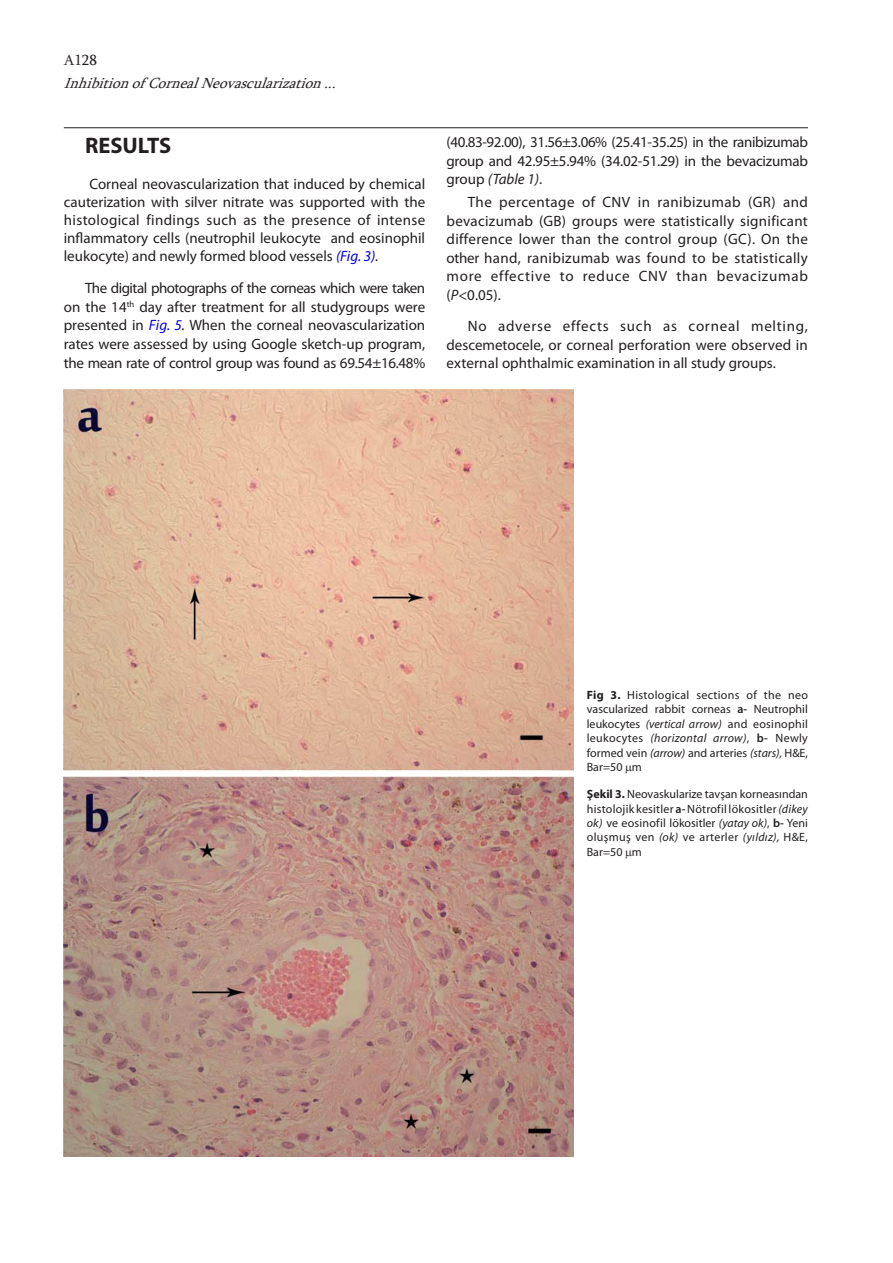
<style>
.page{position:relative;width:893px;height:1263px;background:#fff}
.page>*{position:absolute;margin:0;border:0;box-sizing:border-box;transform-origin:0 0}
.ANA_BASLIK{font:700 22.5px "Myriad Pro";color:#231f20}
.METIN{font:15px/18.6px "Myriad Pro";color:#231f20;text-align:justify}
.UST_BILGI_SOL{font:italic 15px "Sylfaen";color:#231f20}
.sol_numara{font:15px "Sylfaen";color:#231f20}
.METIN-2{font:12px/14.4px "Myriad Pro";color:#231f20;text-align:justify}
.s1{font-style:italic;color:#0000ef}
.s2{font-style:italic}
.s3{font-weight:700}
.s4{font-weight:600}
</style>
<div class="page">
<hr style="left:64px;top:127px;width:744px;height:1px;background:#231f20">
<img style="left:64px;top:389px;width:509px;height:768px">
<p class="sol_numara" style="left:64px;top:50px;width:35px">A128</p>
<p class="UST_BILGI_SOL" style="left:64px;top:73px;width:280px">InhibitionofCornealNeovascularization...</p>
<p class="ANA_BASLIK" style="left:85px;top:131px;width:88px">RESULTS</p>
<p class="METIN" style="left:64px;top:175px;width:363px;line-height:18px;text-indent:26px">Corneal neovascularization that induced by chemical cauterization with silver nitrate was supported with the histological findings such as the presence of intense inflammatory cells (neutrophil leukocyte and eosinophil leukocyte) and newly formed blood vessels <span class="s1">(Fig. 3)</span><span class="s2">.</span></p>
<p class="METIN" style="left:64px;top:278px;width:363px;text-indent:21px">The digital photographs of the corneas which were taken on the 14<sup>th</sup> day after treatment for all studygroups were presented in <span class="s1">Fig. 5</span><span class="s2">.</span> When the corneal neovascularization rates were assessed by using Google sketch-up program, the mean rate of control group was found as 69.54±16.48%</p>
<p class="METIN" style="left:446px;top:133px;width:363px">(40.83-92.00), 31.56±3.06% (25.41-35.25) in the ranibizumab group and 42.95±5.94% (34.02-51.29) in the bevacizumab group <span class="s2">(Table 1)</span>.</p>
<p class="METIN" style="left:446px;top:193px;width:363px;text-indent:21px">The percentage of CNV in ranibizumab (GR) and bevacizumab (GB) groups were statistically significant difference lower than the control group (GC). On the other hand, ranibizumab was found to be statistically more effective to reduce CNV than bevacizumab (<span class="s2">P</span>&lt;0.05).</p>
<p class="METIN" style="left:446px;top:316px;width:363px;text-indent:21px">No adverse effects such as corneal melting, descemetocele, or corneal perforation were observed in external ophthalmic examination in all study groups.</p>
<p class="METIN-2" style="left:587px;top:688px;width:223px"><span class="s3">Fig 3.</span> Histological sections of the neo vascularized rabbit corneas <span class="s4">a-</span> Neutrophil leukocytes <span class="s2">(vertical arrow)</span> and eosinophil leukocytes <span class="s2">(horizontal arrow)</span>, <span class="s4">b-</span> Newly formed vein <span class="s2">(arrow)</span> and arteries <span class="s2">(stars),</span> H&amp;E, Bar=50 m</p>
<p class="METIN-2" style="left:587px;top:787px;width:223px"><span class="s3">Şekil 3.</span> Neovaskularize tavşan korneasından histolojik kesitler <span class="s4">a-</span> Nötrofil lökositler <span class="s2">(dikey ok)</span> ve eosinofil lökositler <span class="s2">(yatay ok)</span>, <span class="s4">b-</span> Yeni oluşmuş ven <span class="s2">(ok)</span> ve arterler <span class="s2">(yıldız),</span> H&amp;E, Bar=50 m</p>
</div>
